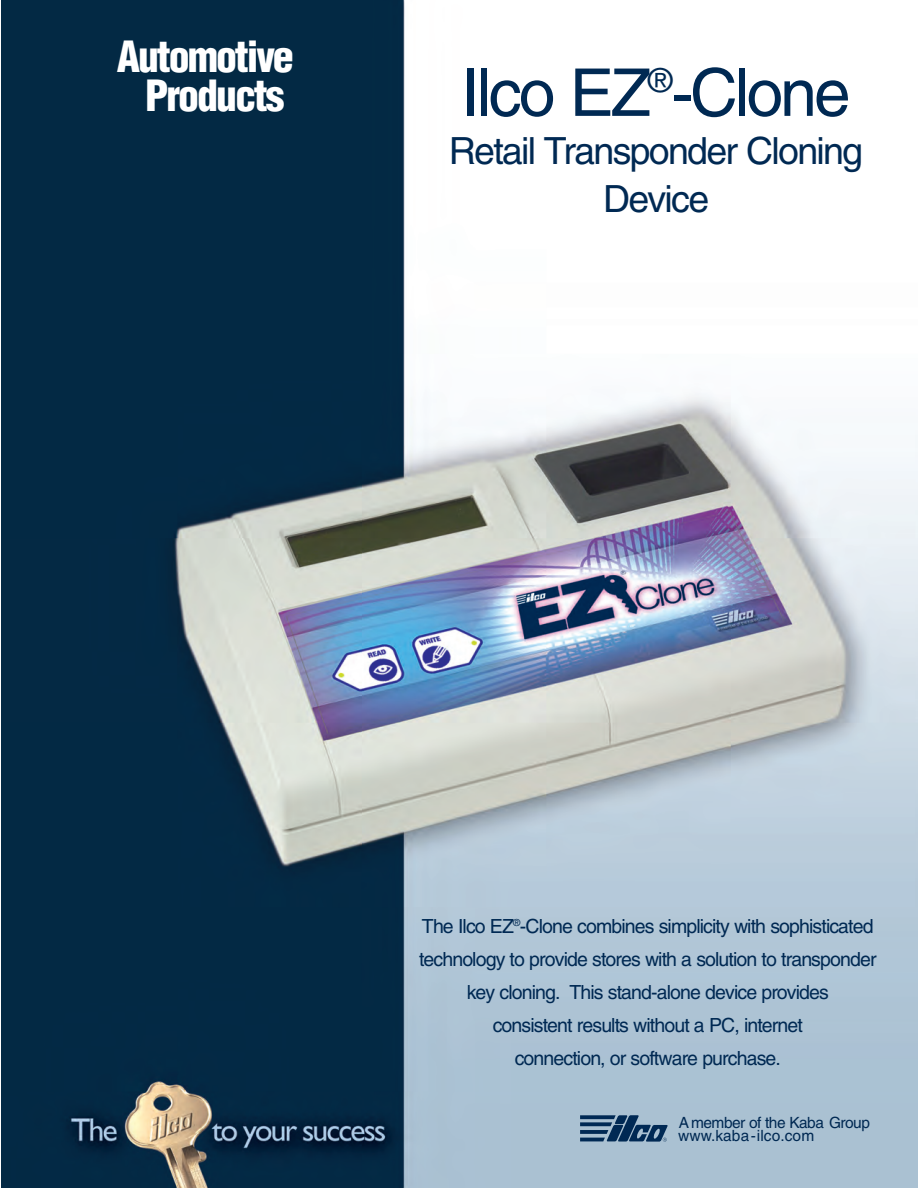
<style>
.page{position:relative;width:918px;height:1188px;background:#fff}
.page>*{position:absolute;margin:0;border:0;box-sizing:border-box;transform-origin:0 0}
.t1{font:66px "Helvetica";letter-spacing:-.045em;color:#002953}
.t2{font:900 condensed 42px/39px "Helvetica";letter-spacing:-.05em;color:#fff;text-align:center}
.t3{font:37.5px/48px "Helvetica";letter-spacing:-.045em;color:#002953;text-align:center}
.t4{font:19.5px/33px "Helvetica";letter-spacing:-.045em;color:#002953;text-align:center}
.t5{font:15.45px "Helvetica";letter-spacing:-.035em;color:#002953}
.t6{font:15.45px "Helvetica";letter-spacing:.005em;color:#002953}
</style>
<div class="page">
<img style="left:2px;top:0;width:916px;height:1188px">
<svg style="left:580px;top:1115px;width:87px;height:27px;background:#466888"></svg>
<h2 class="t2" style="left:117px;top:38px;width:179px">Automotive<br>Products</h2>
<h1 class="t1" style="left:462px;top:69px;width:391px">Ilco EZ<sup>®</sup>-Clone</h1>
<h3 class="t3" style="left:449px;top:130px;width:416px">Retail Transponder Cloning<br>Device</h3>
<p class="t4" style="left:419px;top:911px;width:459px">The Ilco EZ<sup>®</sup>-Clone combines simplicity with sophisticated technology to provide stores with a solution to transponder key cloning. This stand-alone device provides<br>consistent results without a PC, internet<br>connection, or software purchase.</p>
<p class="t5" style="left:679px;top:1117px;width:193px">A member of the Kaba Group</p>
<p class="t6" style="left:678px;top:1130px;width:138px">www.kaba-ilco.com</p>
</div>
